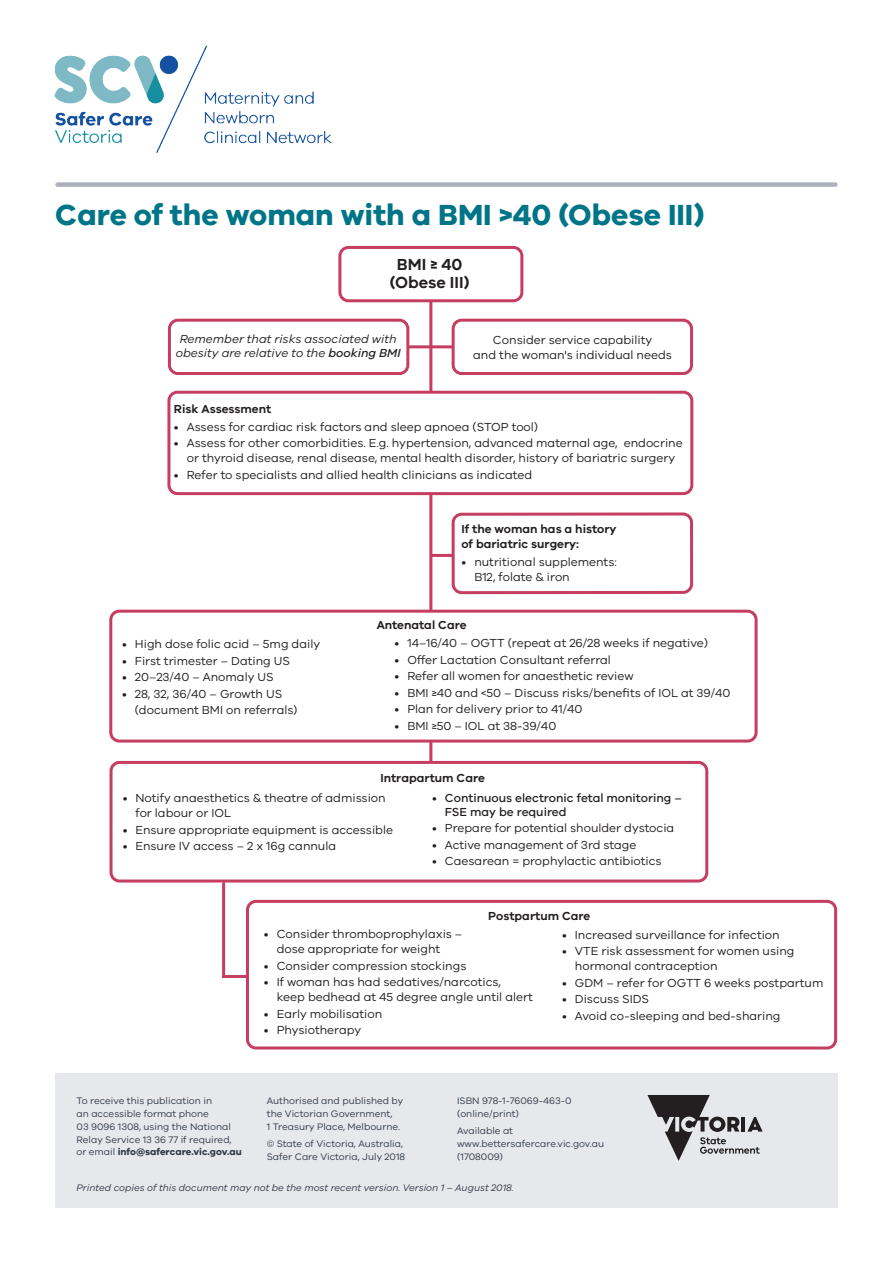
<style>
.page{position:relative;width:893px;height:1263px;background:#fff}
.page>*{position:absolute;margin:0;border:0;box-sizing:border-box;transform-origin:0 0}
.t1{font:700 30px "VIC";color:#007587}
.t2{font:600 16.5px/18px "VIC";color:#231f20;text-align:center}
.t3{font:12px/15px "VIC";color:#231f20}
.t4{font:600 12px/15px "VIC";color:#231f20}
.t5{font:italic 12px/14.4px "VIC";color:#231f20;text-align:center}
.t6{font:500 12px/14.4px "VIC";color:#231f20}
.t7{font:9.75px/12.8px "VIC";color:#323b4c}
.t8{font:italic 9.75px "VIC";color:#323b4c}
.s1{font-weight:500}
.s2{font-weight:400}
.s3{font-weight:700}
</style>
<div class="page">
<div style="left:55px;top:1073px;width:783px;height:135px;background:#e7e8eb"></div>
<svg style="left:647px;top:1095px;width:115px;height:66px"></svg>
<div style="left:58px;top:182px;width:777px;height:5px;background:#aeb1bc"></div>
<img style="left:54px;top:45px;width:278px;height:108px">
<hr style="left:429px;top:299px;width:3px;height:484px;background:#c53d60">
<hr style="left:408px;top:345px;width:46px;height:3px;background:#c53d60">
<hr style="left:431px;top:554px;width:23px;height:3px;background:#c53d60">
<div style="left:111px;top:611px;width:645px;height:130px;background:#fff;border-radius:9px"></div>
<div style="left:109px;top:610px;width:649px;height:132px;border:3px solid #c53d60;border-radius:9px"></div>
<div style="left:111px;top:762px;width:596px;height:119px;background:#fff;border-radius:9px"></div>
<div style="left:110px;top:761px;width:598px;height:121px;border:3px solid #c53d60;border-radius:9px"></div>
<div style="left:246px;top:900px;width:591px;height:149px;border:3px solid #c53d60;border-radius:9px"></div>
<div style="left:452px;top:512px;width:241px;height:82px;border:3px solid #c53d60;border-radius:9px"></div>
<div style="left:452px;top:319px;width:241px;height:56px;border:3px solid #c53d60;border-radius:9px"></div>
<div style="left:338px;top:246px;width:185px;height:56px;border:3px solid #c53d60;border-radius:9px"></div>
<div style="left:168px;top:319px;width:241px;height:56px;border:3px solid #c53d60;border-radius:9px"></div>
<div style="left:169px;top:392px;width:523px;height:102px;background:#fff;border-radius:9px"></div>
<div style="left:167px;top:391px;width:526px;height:104px;border:3px solid #c53d60;border-radius:9px"></div>
<hr style="left:222px;top:882px;width:3px;height:95px;background:#c53d60">
<hr style="left:222px;top:975px;width:24px;height:3px;background:#c53d60">
<h1 class="t1" style="left:55px;top:196px;width:651px">Care of the woman with a BMI &gt;40 (Obese III)</h1>
<h2 class="t2" style="left:390px;top:255px;width:81px">BMI ≥ 40 (Obese III)</h2>
<p class="t5" style="left:176px;top:331px;width:226px">Remember that risks associated with obesity are relative to the <span class="s1">booking BMI</span></p>
<p class="t3" style="left:473px;top:332px;width:200px;text-align:center">Consider service capability<br>and the woman's individual needs</p>
<p class="t4" style="left:174px;top:401px;width:99px">Risk Assessment</p>
<p class="t3" style="left:174px;top:419px;width:366px">• Assess for cardiac risk factors and sleep apnoea (STOP tool)</p>
<p class="t3" style="left:174px;top:435px;width:510px;text-align:center">• Assess for other comorbidities. E.g. hypertension, advanced maternal age, endocrine or thyroid disease, renal disease, mental health disorder, history of bariatric surgery</p>
<p class="t3" style="left:174px;top:467px;width:360px">• Refer to specialists and allied health clinicians as indicated</p>
<p class="t4" style="left:462px;top:521px;width:157px">If the woman has a history of bariatric surgery:</p>
<p class="t3" style="left:474px;top:554px;width:144px;text-indent:-13px">• nutritional supplements:<br>B12, folate &amp; iron</p>
<p class="t3" style="left:122px;top:636px;width:199px">• High dose folic acid – 5mg daily</p>
<p class="t3" style="left:122px;top:653px;width:169px">• First trimester – Dating US</p>
<p class="t3" style="left:122px;top:669px;width:153px">• 20–23/40 – Anomaly US</p>
<p class="t3" style="left:135px;top:685px;width:164px;line-height:16.5px;text-indent:-13px">• 28, 32, 36/40 – Growth US (document BMI on referrals)</p>
<p class="t4" style="left:377px;top:617px;width:91px">Antenatal Care</p>
<p class="t3" style="left:395px;top:635px;width:315px">• 14–16/40 – OGTT (repeat at 26/28 weeks if negative)</p>
<p class="t3" style="left:395px;top:652px;width:218px">• Offer Lactation Consultant referral</p>
<p class="t3" style="left:395px;top:668px;width:241px">• Refer all women for anaesthetic review</p>
<p class="t3" style="left:395px;top:685px;width:337px">• BMI ≥40 and &lt;50 – Discuss risks/benefits of IOL at 39/40</p>
<p class="t3" style="left:395px;top:701px;width:189px">• Plan for delivery prior to 41/40</p>
<p class="t3" style="left:395px;top:718px;width:163px">• BMI ≥50 – IOL at 38-39/40</p>
<p class="t4" style="left:380px;top:770px;width:106px">Intrapartum Care</p>
<p class="t3" style="left:135px;top:790px;width:252px;text-indent:-13px">• Notify anaesthetics &amp; theatre of admission for labour or IOL</p>
<p class="t3" style="left:123px;top:822px;width:272px">• Ensure appropriate equipment is accessible</p>
<p class="t3" style="left:123px;top:838px;width:215px">• Ensure IV access – 2 x 16g cannula</p>
<p class="t6" style="left:445px;top:790px;width:238px;text-indent:-13px"><span class="s2">•</span> Continuous electronic fetal monitoring –<br>FSE may be required</p>
<p class="t3" style="left:432px;top:820px;width:244px">• Prepare for potential shoulder dystocia</p>
<p class="t3" style="left:432px;top:837px;width:206px">• Active management of 3rd stage</p>
<p class="t3" style="left:432px;top:853px;width:231px">• Caesarean = prophylactic antibiotics</p>
<p class="t4" style="left:488px;top:908px;width:104px">Postpartum Care</p>
<p class="t3" style="left:277px;top:926px;width:187px;text-indent:-13px">• Consider thromboprophylaxis – dose appropriate for weight</p>
<p class="t3" style="left:264px;top:958px;width:204px">• Consider compression stockings</p>
<p class="t3" style="left:277px;top:974px;width:258px;text-indent:-13px">• If woman has had sedatives/narcotics,<br>keep bedhead at 45 degree angle until alert</p>
<p class="t3" style="left:264px;top:1006px;width:120px">• Early mobilisation</p>
<p class="t3" style="left:264px;top:1022px;width:99px">• Physiotherapy</p>
<p class="t3" style="left:562px;top:927px;width:219px">• Increased surveillance for infection</p>
<p class="t3" style="left:575px;top:943px;width:221px;text-indent:-13px">• VTE risk assessment for women using hormonal contraception</p>
<p class="t3" style="left:562px;top:975px;width:263px">• GDM – refer for OGTT 6 weeks postpartum</p>
<p class="t3" style="left:562px;top:991px;width:89px">• Discuss SIDS</p>
<p class="t3" style="left:562px;top:1008px;width:220px">• Avoid co-sleeping and bed-sharing</p>
<p class="t7" style="left:77px;top:1094px;width:167px">To receive this publication in<br>an accessible format phone<br>03 9096 1308, using the National<br>Relay Service 13 36 77 if required, or email <span class="s3">info@safercare.vic.gov.au</span></p>
<p class="t7" style="left:267px;top:1094px;width:138px">Authorised and published by the Victorian Government,<br>1 Treasury Place, Melbourne.</p>
<p class="t7" style="left:457px;top:1094px;width:116px">ISBN 978-1-76069-463-0 (online/print)</p>
<p class="t7" style="left:457px;top:1124px;width:149px">Available at www.bettersafercare.vic.gov.au (1708009)</p>
<p class="t8" style="left:77px;top:1182px;width:439px">Printed copies of this document may not be the most recent version. Version 1 – August 2018.</p>
<p class="t7" style="left:267px;top:1137px;width:140px">© State of Victoria, Australia,<br>Safer Care Victoria, July 2018</p>
</div>
